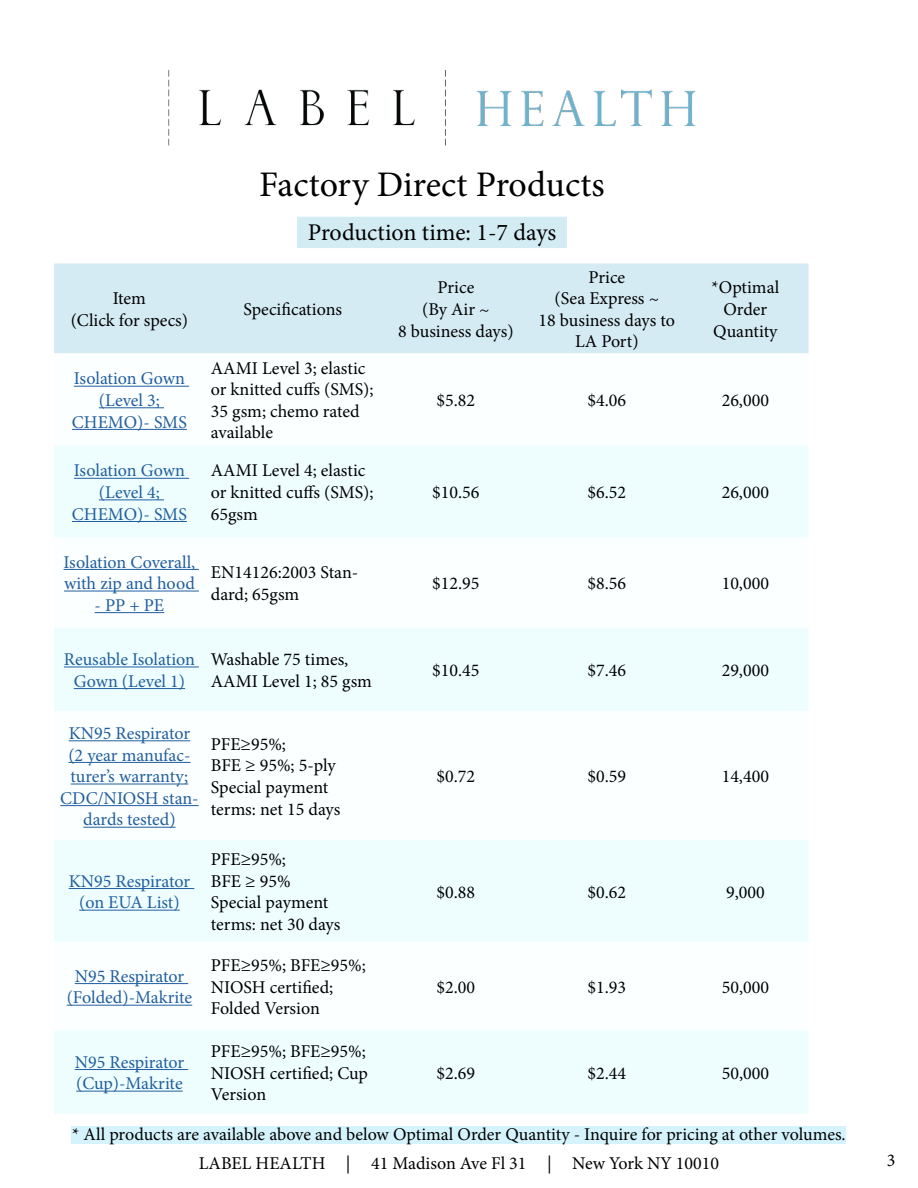
<style>
.page{position:relative;width:918px;height:1188px;background:#fff}
.page>*{position:absolute;margin:0;border:0;box-sizing:border-box;transform-origin:0 0}
.t1{font:36px "Minion Pro";color:#000}
.t2{font:24px "Minion Pro";color:#000}
.t3{font:18px/21.6px "Minion Pro";color:#000}
.t4{font:18px/21.6px "Minion Pro";color:#215e9e;text-align:center}
</style>
<div class="page">
<img style="left:168px;top:70px;width:528px;height:76px">
<div style="left:54px;top:264px;width:754px;height:89px;background:#d5ebf4"></div>
<svg style="left:54px;top:446px;width:754px;height:668px;fill:#eefeff"></svg>
<hr style="left:74px;top:386px;width:115px;height:1px;background:#215e9e">
<hr style="left:99px;top:407px;width:65px;height:1px;background:#215e9e">
<hr style="left:72px;top:429px;width:115px;height:1px;background:#215e9e">
<hr style="left:74px;top:478px;width:115px;height:1px;background:#215e9e">
<hr style="left:99px;top:499px;width:65px;height:1px;background:#215e9e">
<hr style="left:72px;top:521px;width:115px;height:1px;background:#215e9e">
<hr style="left:64px;top:569px;width:135px;height:1px;background:#215e9e">
<hr style="left:64px;top:591px;width:135px;height:1px;background:#215e9e">
<hr style="left:95px;top:612px;width:69px;height:1px;background:#215e9e">
<hr style="left:64px;top:667px;width:135px;height:1px;background:#215e9e">
<hr style="left:74px;top:688px;width:111px;height:1px;background:#215e9e">
<hr style="left:69px;top:740px;width:121px;height:1px;background:#215e9e">
<hr style="left:68px;top:762px;width:122px;height:1px;background:#215e9e">
<hr style="left:71px;top:784px;width:117px;height:1px;background:#215e9e">
<hr style="left:60px;top:805px;width:139px;height:1px;background:#215e9e">
<hr style="left:83px;top:827px;width:93px;height:1px;background:#215e9e">
<hr style="left:69px;top:888px;width:125px;height:1px;background:#215e9e">
<hr style="left:79px;top:910px;width:101px;height:1px;background:#215e9e">
<hr style="left:75px;top:983px;width:113px;height:1px;background:#215e9e">
<hr style="left:67px;top:1005px;width:125px;height:1px;background:#215e9e">
<hr style="left:75px;top:1069px;width:113px;height:1px;background:#215e9e">
<hr style="left:76px;top:1091px;width:107px;height:1px;background:#215e9e">
<div style="left:297px;top:217px;width:270px;height:31px;background:#d3ecf4"></div>
<div style="left:72px;top:1126px;width:774px;height:18px;background:#d5f3fd"></div>
<h1 class="t1" style="left:259px;top:161px;width:347px">Factory Direct Products</h1>
<h2 class="t2" style="left:308px;top:216px;width:250px">Production time: 1-7 days</h2>
<p class="t3" style="left:71px;top:288px;width:119px;text-align:center">Item<br>(Click for specs)</p>
<p class="t3" style="left:243px;top:299px;width:100px">Specifications</p>
<p class="t4" style="left:72px;top:368px;width:116px">Isolation Gown (Level 3;<br>CHEMO)- SMS</p>
<p class="t3" style="left:211px;top:357px;width:164px">AAMI Level 3; elastic or knitted cuffs (SMS);<br>35 gsm; chemo rated available</p>
<p class="t4" style="left:72px;top:460px;width:116px">Isolation Gown (Level 4;<br>CHEMO)- SMS</p>
<p class="t3" style="left:211px;top:460px;width:164px">AAMI Level 4; elastic or knitted cuffs (SMS);<br>65gsm</p>
<p class="t3" style="left:398px;top:277px;width:117px;text-align:center">Price<br>(By Air ~<br>8 business days)</p>
<p class="t3" style="left:539px;top:266px;width:138px;text-align:center">Price<br>(Sea Express ~<br>18 business days to<br>LA Port)</p>
<p class="t3" style="left:712px;top:277px;width:69px;text-align:center">*Optimal<br>Order<br>Quantity</p>
<p class="t3" style="left:437px;top:390px;width:40px">$5.82</p>
<p class="t3" style="left:587px;top:390px;width:40px">$4.06</p>
<p class="t3" style="left:722px;top:390px;width:49px">26,000</p>
<p class="t3" style="left:432px;top:482px;width:49px">$10.56</p>
<p class="t3" style="left:587px;top:482px;width:40px">$6.52</p>
<p class="t3" style="left:722px;top:482px;width:49px">26,000</p>
<p class="t4" style="left:64px;top:551px;width:133px;text-align:left">Isolation Coverall, with zip and hood</p>
<p class="t4" style="left:95px;top:594px;width:71px">- PP + PE</p>
<p class="t3" style="left:211px;top:562px;width:149px">EN14126:2003 Stan&shy;dard; 65gsm</p>
<p class="t3" style="left:432px;top:573px;width:49px">$12.95</p>
<p class="t3" style="left:587px;top:573px;width:40px">$8.56</p>
<p class="t3" style="left:722px;top:573px;width:49px">10,000</p>
<p class="t4" style="left:64px;top:649px;width:133px">Reusable Isolation<br>Gown (Level 1)</p>
<p class="t3" style="left:211px;top:649px;width:163px">Washable 75 times,<br>AAMI Level 1; 85 gsm</p>
<p class="t3" style="left:432px;top:660px;width:49px">$10.45</p>
<p class="t3" style="left:587px;top:660px;width:40px">$7.46</p>
<p class="t3" style="left:722px;top:660px;width:49px">29,000</p>
<p class="t4" style="left:60px;top:723px;width:140px">KN95 Respirator (2 year manufac&shy;turer’s warranty;<br>CDC/NIOSH stan&shy;dards tested)</p>
<p class="t3" style="left:211px;top:733px;width:131px">PFE≥95%;<br>BFE ≥ 95%; 5-ply<br>Special payment terms: net 15 days</p>
<p class="t3" style="left:437px;top:766px;width:40px">$0.72</p>
<p class="t3" style="left:587px;top:766px;width:40px">$0.59</p>
<p class="t3" style="left:722px;top:766px;width:49px">14,400</p>
<p class="t4" style="left:69px;top:870px;width:123px">KN95 Respirator (on EUA List)</p>
<p class="t3" style="left:211px;top:849px;width:131px">PFE≥95%;<br>BFE ≥ 95%<br>Special payment terms: net 30 days</p>
<p class="t4" style="left:67px;top:965px;width:127px">N95 Respirator (Folded)-Makrite</p>
<p class="t3" style="left:211px;top:955px;width:156px">PFE≥95%; BFE≥95%;<br>NIOSH certified;<br>Folded Version</p>
<p class="t4" style="left:75px;top:1051px;width:111px;text-align:left">N95 Respirator (Cup)-Makrite</p>
<p class="t3" style="left:211px;top:1040px;width:158px;text-align:justify">PFE≥95%; BFE≥95%; NIOSH certified; Cup Version</p>
<p class="t3" style="left:437px;top:881px;width:40px">$0.88</p>
<p class="t3" style="left:587px;top:881px;width:40px">$0.62</p>
<p class="t3" style="left:726px;top:881px;width:40px">9,000</p>
<p class="t3" style="left:437px;top:976px;width:40px">$2.00</p>
<p class="t3" style="left:587px;top:976px;width:40px">$1.93</p>
<p class="t3" style="left:722px;top:976px;width:49px">50,000</p>
<p class="t3" style="left:437px;top:1062px;width:40px">$2.69</p>
<p class="t3" style="left:587px;top:1062px;width:40px">$2.44</p>
<p class="t3" style="left:722px;top:1062px;width:49px">50,000</p>
<p class="t3" style="left:72px;top:1123px;width:775px">* All products are available above and below Optimal Order Quantity - Inquire for pricing at other volumes.</p>
<p class="t3" style="left:199px;top:1152px;width:522px">LABEL HEALTH | 41 Madison Ave Fl 31 | New York NY 10010</p>
<p class="t3" style="left:887px;top:1149px;width:10px">3</p>
</div>
